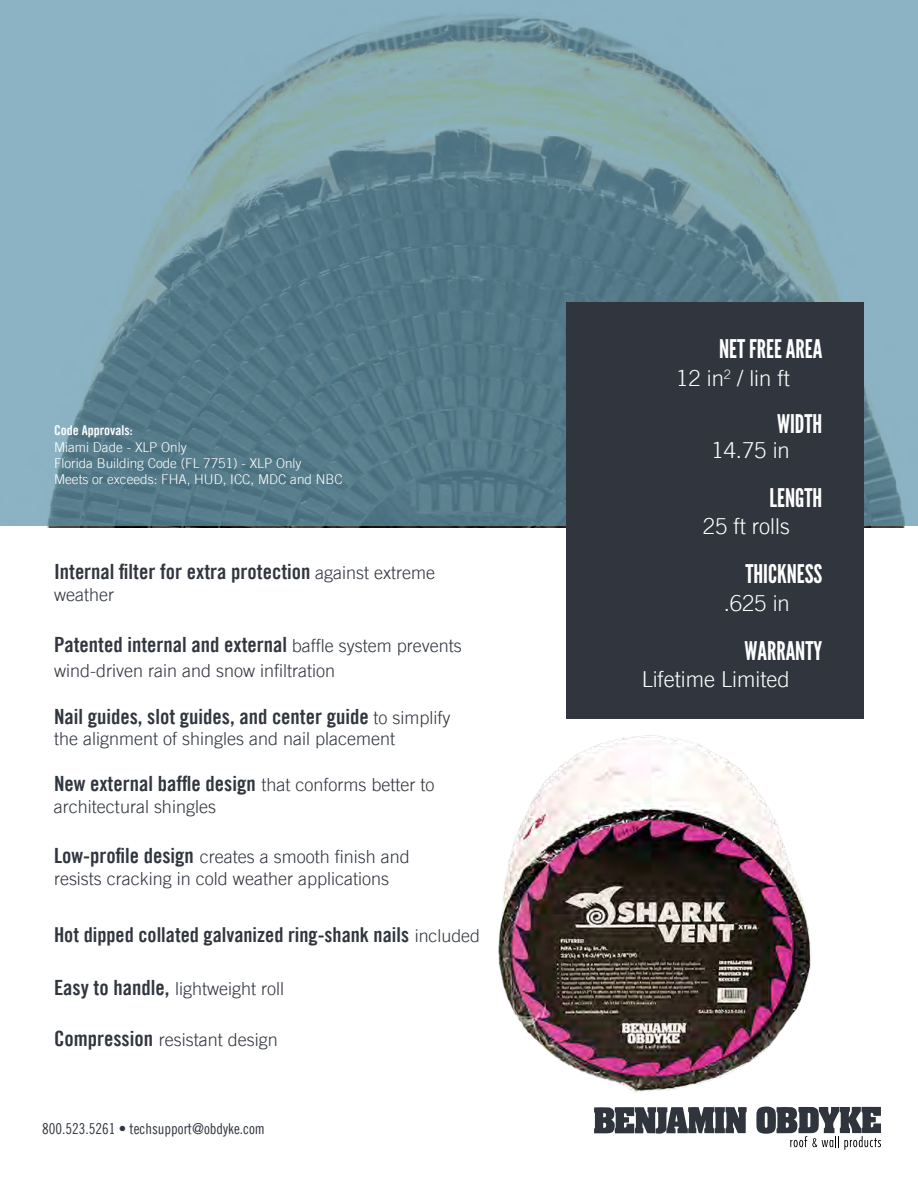
<style>
.page{position:relative;width:918px;height:1188px;background:#fff}
.page>*{position:absolute;margin:0;border:0;box-sizing:border-box;transform-origin:0 0}
.t1{font:25.65px "League Gothic";color:#fff}
.t2{font:300 22.05px "Trade Gothic LT";color:#fff}
.t3{font:21px "Trade Gothic LT Bold Cond Twenty";color:#31363e}
.t4{font:20.55px "Trade Gothic LT Bold Cond Twenty";color:#31363e}
.t5{font:300 18px/21.6px "Trade Gothic LT";color:#31363e}
.t6{font:15px "Trade Gothic LT Cond Eighteen";color:#31363e}
.t7{font:300 13.5px/16.2px "Trade Gothic LT";color:#fff}
.t8{font:13.5px "Trade Gothic LT Bold Cond Twenty";color:#fff}
.s1{font-family:"Trade Gothic LT";font-weight:300;font-size:18px}
.s2{font-family:"Trade Gothic LT Bold Cond Twenty";font-weight:400;font-size:21px}
.s3{font-family:"Trade Gothic LT";font-weight:300;font-size:17.85px}
</style>
<div class="page">
<svg style="left:0;top:0;width:918px;height:526px;background:#7196a3"></svg>
<div style="left:567px;top:302px;width:297px;height:417px;background:#31363e"></div>
<img style="left:498px;top:735px;width:313px;height:358px">
<svg style="left:594px;top:1107px;width:153px;height:27px;background:#585c63"></svg>
<svg style="left:756px;top:1106px;width:125px;height:44px"></svg>
<p class="t8" style="left:54px;top:422px;width:80px">Code Approvals:</p>
<p class="t7" style="left:54px;top:438px;width:290px">Miami Dade - XLP Only<br>Florida Building Code (FL 7751) - XLP Only<br>Meets or exceeds: FHA, HUD, ICC, MDC and NBC</p>
<p class="t3" style="left:54px;top:559px;width:383px">Internal filter for extra protection <span class="s1">against extreme</span></p>
<p class="t5" style="left:54px;top:584px;width:62px">weather</p>
<p class="t3" style="left:54px;top:631px;width:409px">Patented internal and external <span class="s1">baffle system prevents</span></p>
<p class="t5" style="left:54px;top:659px;width:283px">wind-driven rain and snow infiltration</p>
<p class="t3" style="left:54px;top:704px;width:398px">Nail guides, slot guides, and center guide <span class="s1">to simplify</span></p>
<p class="t5" style="left:54px;top:728px;width:343px">the alignment of shingles and nail placement</p>
<p class="t3" style="left:54px;top:771px;width:382px">New external baffle design <span class="s1">that conforms better to</span></p>
<p class="t5" style="left:54px;top:795px;width:163px">architectural shingles</p>
<p class="t5" style="left:54px;top:846px;width:357px"><span class="s2">Low-profile design</span> creates a smooth finish and resists cracking in cold weather applications</p>
<p class="t4" style="left:54px;top:922px;width:428px">Hot dipped collated galvanized ring-shank nails <span class="s3">included</span></p>
<p class="t5" style="left:54px;top:978px;width:232px"><span class="s2">Easy to handle,</span> lightweight roll</p>
<p class="t5" style="left:54px;top:1029px;width:225px"><span class="s2">Compression</span> resistant design</p>
<p class="t6" style="left:42px;top:1119px;width:224px">800.523.5261 • techsupport@obdyke.com</p>
<h1 class="t1" style="left:719px;top:333px;width:105px">NET FREE AREA</h1>
<p class="t2" style="left:676px;top:365px;width:115px">12 in<sup>2</sup> / lin ft</p>
<h1 class="t1" style="left:777px;top:408px;width:47px">WIDTH</h1>
<p class="t2" style="left:711px;top:437px;width:80px">14.75 in</p>
<h1 class="t1" style="left:770px;top:483px;width:54px">LENGTH</h1>
<p class="t2" style="left:703px;top:513px;width:88px">25 ft rolls</p>
<h1 class="t1" style="left:745px;top:559px;width:78px">THICKNESS</h1>
<p class="t2" style="left:724px;top:590px;width:68px">.625 in</p>
<h1 class="t1" style="left:745px;top:635px;width:79px">WARRANTY</h1>
<p class="t2" style="left:642px;top:666px;width:150px">Lifetime Limited</p>
</div>
